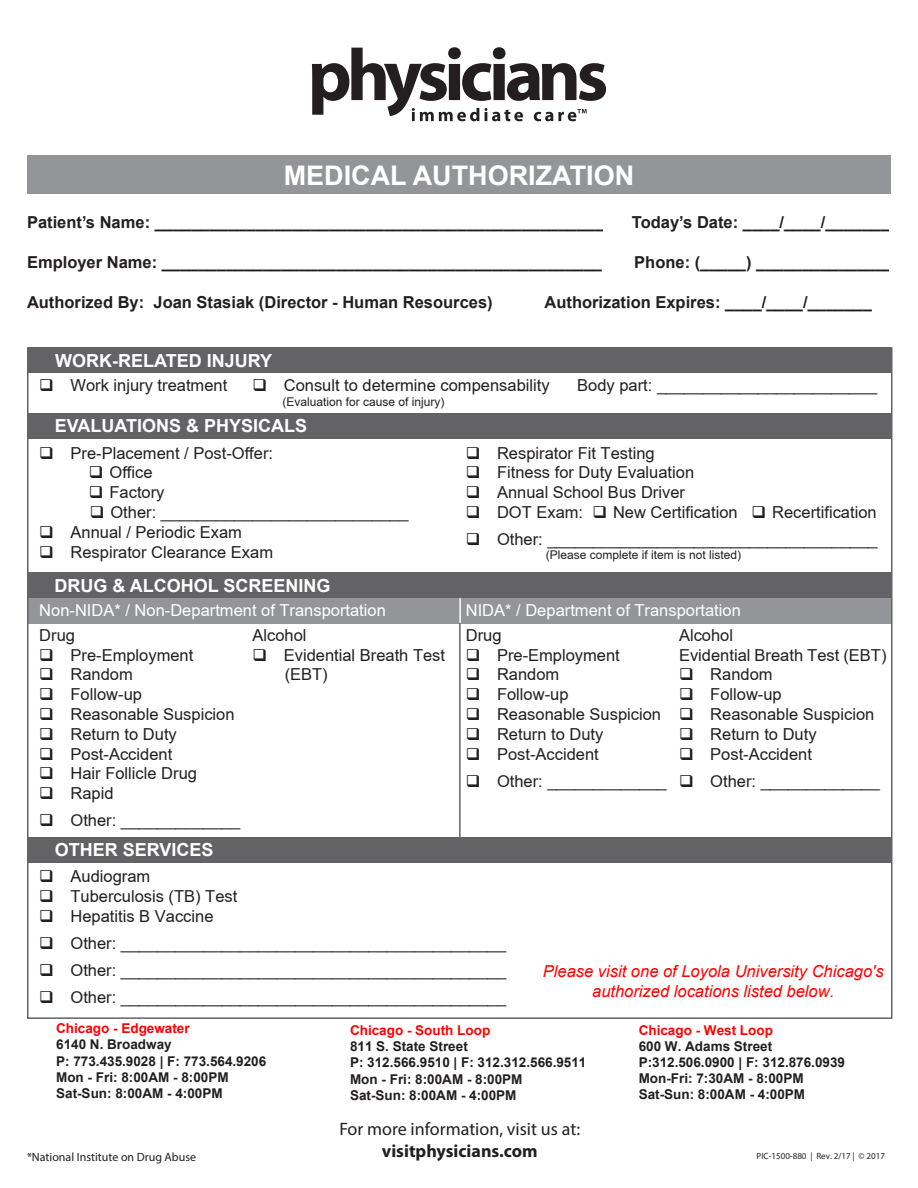
<style>
.page{position:relative;width:918px;height:1188px;background:#fff}
.page>*{position:absolute;margin:0;border:0;box-sizing:border-box;transform-origin:0 0}
.t1{font:700 27px "Arial";color:#fff}
.t2{font:700 18px "Arial";color:#fff}
.t3{font:18px "Myriad Pro";color:#231f20}
.t4{font:700 18px "Myriad Pro";color:#231f20}
.t5{font:16.5px/19.8px "Arial";color:#231f20}
.t6{font:700 16.5px "Arial";color:#231f20}
.t7{font:16.5px "Arial";color:#fff}
.t8{font:italic 16.5px/19.8px "Arial";color:#f00;text-align:center}
.t9{font:700 13.5px/16.2px "Arial";color:#231f20}
.t10{font:700 13.5px "Arial";color:#f00}
.t11{font:12px "Arial";color:#231f20}
.t12{font:12px "Myriad Pro";color:#231f20}
.t13{font:9px "Myriad Pro";color:#231f20}
.s1{color:#f00}
</style>
<div class="page">
<div style="left:28px;top:837px;width:863px;height:26px;background:#636366"></div>
<div style="left:28px;top:413px;width:863px;height:26px;background:#636366"></div>
<div style="left:27px;top:156px;width:864px;height:38px;background:#939598"></div>
<svg style="left:312px;top:47px;width:294px;height:74px"></svg>
<div style="left:28px;top:347px;width:863px;height:26px;background:#636366"></div>
<div style="left:28px;top:598px;width:863px;height:26px;background:#939598"></div>
<hr style="left:459px;top:598px;width:2px;height:26px;background:#fff">
<div style="left:28px;top:573px;width:863px;height:25px;background:#636366"></div>
<hr style="left:459px;top:623px;width:2px;height:214px;background:#636366">
<p class="t1" style="left:284px;top:158px;width:352px">MEDICAL AUTHORIZATION</p>
<p class="t6" style="left:27px;top:212px;width:579px">Patient’s Name: _________________________________________________</p>
<p class="t6" style="left:632px;top:212px;width:259px">Today’s Date: ____/____/_______</p>
<p class="t6" style="left:27px;top:251px;width:577px">Employer Name: ________________________________________________</p>
<p class="t6" style="left:634px;top:251px;width:261px">Phone: (_____) _______________</p>
<p class="t6" style="left:27px;top:291px;width:467px">Authorized By: Joan Stasiak (Director - Human Resources)</p>
<p class="t6" style="left:545px;top:291px;width:329px">Authorization Expires: ____/____/_______</p>
<p class="t2" style="left:55px;top:348px;width:218px">WORK-RELATED INJURY</p>
<p class="t5" style="left:39px;top:376px;width:189px">❑ Work injury treatment</p>
<p class="t5" style="left:253px;top:376px;width:299px">❑ Consult to determine compensability</p>
<p class="t5" style="left:577px;top:376px;width:301px">Body part: ________________________</p>
<p class="t11" style="left:283px;top:395px;width:164px">(Evaluation for cause of injury)</p>
<p class="t5" style="left:39px;top:443px;width:235px">❑ Pre-Placement / Post-Offer:</p>
<p class="t5" style="left:89px;top:463px;width:65px">❑ Office</p>
<p class="t5" style="left:89px;top:483px;width:77px">❑ Factory</p>
<p class="t5" style="left:90px;top:502px;width:320px">❑ Other: ___________________________</p>
<p class="t5" style="left:39px;top:522px;width:204px">❑ Annual / Periodic Exam</p>
<p class="t5" style="left:39px;top:542px;width:235px">❑ Respirator Clearance Exam</p>
<p class="t2" style="left:55px;top:414px;width:254px">EVALUATIONS &amp; PHYSICALS</p>
<p class="t5" style="left:466px;top:443px;width:190px">❑ Respirator Fit Testing</p>
<p class="t5" style="left:466px;top:463px;width:230px">❑ Fitness for Duty Evaluation</p>
<p class="t5" style="left:466px;top:483px;width:221px">❑ Annual School Bus Driver</p>
<p class="t5" style="left:466px;top:502px;width:412px">❑ DOT Exam: ❑ New Certification ❑ Recertification</p>
<p class="t5" style="left:466px;top:529px;width:413px">❑ Other: ____________________________________</p>
<p class="t11" style="left:546px;top:549px;width:197px">(Please complete if item is not listed)</p>
<p class="t2" style="left:55px;top:574px;width:278px">DRUG &amp; ALCOHOL SCREENING</p>
<p class="t7" style="left:39px;top:601px;width:348px">Non-NIDA* / Non-Department of Transportation</p>
<p class="t7" style="left:466px;top:601px;width:277px">NIDA* / Department of Transportation</p>
<p class="t5" style="left:39px;top:625px;width:37px">Drug</p>
<p class="t5" style="left:39px;top:645px;width:156px">❑ Pre-Employment</p>
<p class="t5" style="left:39px;top:665px;width:95px">❑ Random</p>
<p class="t5" style="left:39px;top:685px;width:104px">❑ Follow-up</p>
<p class="t5" style="left:39px;top:704px;width:197px">❑ Reasonable Suspicion</p>
<p class="t5" style="left:39px;top:724px;width:139px">❑ Return to Duty</p>
<p class="t5" style="left:39px;top:744px;width:134px">❑ Post-Accident</p>
<p class="t5" style="left:39px;top:764px;width:159px">❑ Hair Follicle Drug</p>
<p class="t5" style="left:39px;top:784px;width:76px">❑ Rapid</p>
<p class="t5" style="left:39px;top:811px;width:202px">❑ Other: _____________</p>
<p class="t5" style="left:466px;top:625px;width:37px">Drug</p>
<p class="t5" style="left:466px;top:645px;width:156px">❑ Pre-Employment</p>
<p class="t5" style="left:466px;top:665px;width:95px">❑ Random</p>
<p class="t5" style="left:466px;top:685px;width:104px">❑ Follow-up</p>
<p class="t5" style="left:466px;top:704px;width:197px">❑ Reasonable Suspicion</p>
<p class="t5" style="left:466px;top:724px;width:139px">❑ Return to Duty</p>
<p class="t5" style="left:466px;top:744px;width:134px">❑ Post-Accident</p>
<p class="t5" style="left:466px;top:771px;width:202px">❑ Other: _____________</p>
<p class="t5" style="left:679px;top:625px;width:209px">Alcohol<br>Evidential Breath Test (EBT)</p>
<p class="t5" style="left:679px;top:665px;width:95px">❑ Random</p>
<p class="t5" style="left:679px;top:685px;width:104px">❑ Follow-up</p>
<p class="t5" style="left:679px;top:704px;width:197px">❑ Reasonable Suspicion</p>
<p class="t5" style="left:679px;top:724px;width:139px">❑ Return to Duty</p>
<p class="t5" style="left:679px;top:744px;width:134px">❑ Post-Accident</p>
<p class="t5" style="left:679px;top:771px;width:202px">❑ Other: _____________</p>
<p class="t5" style="left:253px;top:625px;width:56px">Alcohol</p>
<p class="t5" style="left:285px;top:645px;width:162px;text-indent:-32px">❑ Evidential Breath Test (EBT)</p>
<p class="t2" style="left:55px;top:838px;width:160px">OTHER SERVICES</p>
<p class="t5" style="left:39px;top:866px;width:112px">❑ Audiogram</p>
<p class="t5" style="left:39px;top:886px;width:200px">❑ Tuberculosis (TB) Test</p>
<p class="t5" style="left:39px;top:906px;width:176px">❑ Hepatitis B Vaccine</p>
<p class="t5" style="left:39px;top:933px;width:468px">❑ Other: __________________________________________</p>
<p class="t5" style="left:39px;top:960px;width:468px">❑ Other: __________________________________________</p>
<p class="t5" style="left:39px;top:987px;width:468px">❑ Other: __________________________________________</p>
<p class="t8" style="left:543px;top:962px;width:342px">Please visit one of Loyola University Chicago's authorized locations listed below.</p>
<p class="t10" style="left:56px;top:1019px;width:135px">Chicago - Edgewater</p>
<p class="t9" style="left:56px;top:1037px;width:212px">6140 N. Broadway<br>P: 773.435.9028 | F: 773.564.9206<br>Mon - Fri: 8:00AM - 8:00PM<br>Sat-Sun: 8:00AM - 4:00PM</p>
<p class="t12" style="left:27px;top:1150px;width:171px">*National Institute on Drug Abuse</p>
<p class="t9" style="left:350px;top:1022px;width:238px"><span class="s1">Chicago - South Loop<br></span>811 S. State Street<br>P: 312.566.9510 | F: 312.312.566.9511<br>Mon - Fri: 8:00AM - 8:00PM<br>Sat-Sun: 8:00AM - 4:00PM</p>
<p class="t3" style="left:339px;top:1118px;width:242px">For more information, visit us at:</p>
<p class="t4" style="left:382px;top:1139px;width:157px">visitphysicians.com</p>
<p class="t10" style="left:639px;top:1021px;width:136px">Chicago - West Loop</p>
<p class="t9" style="left:639px;top:1038px;width:208px">600 W. Adams Street<br>P:312.506.0900 | F: 312.876.0939<br>Mon-Fri: 7:30AM - 8:00PM<br>Sat-Sun: 8:00AM - 4:00PM</p>
<p class="t13" style="left:757px;top:1150px;width:130px">PIC-1500-880 | Rev. 2/17 | © 2017</p>
</div>
